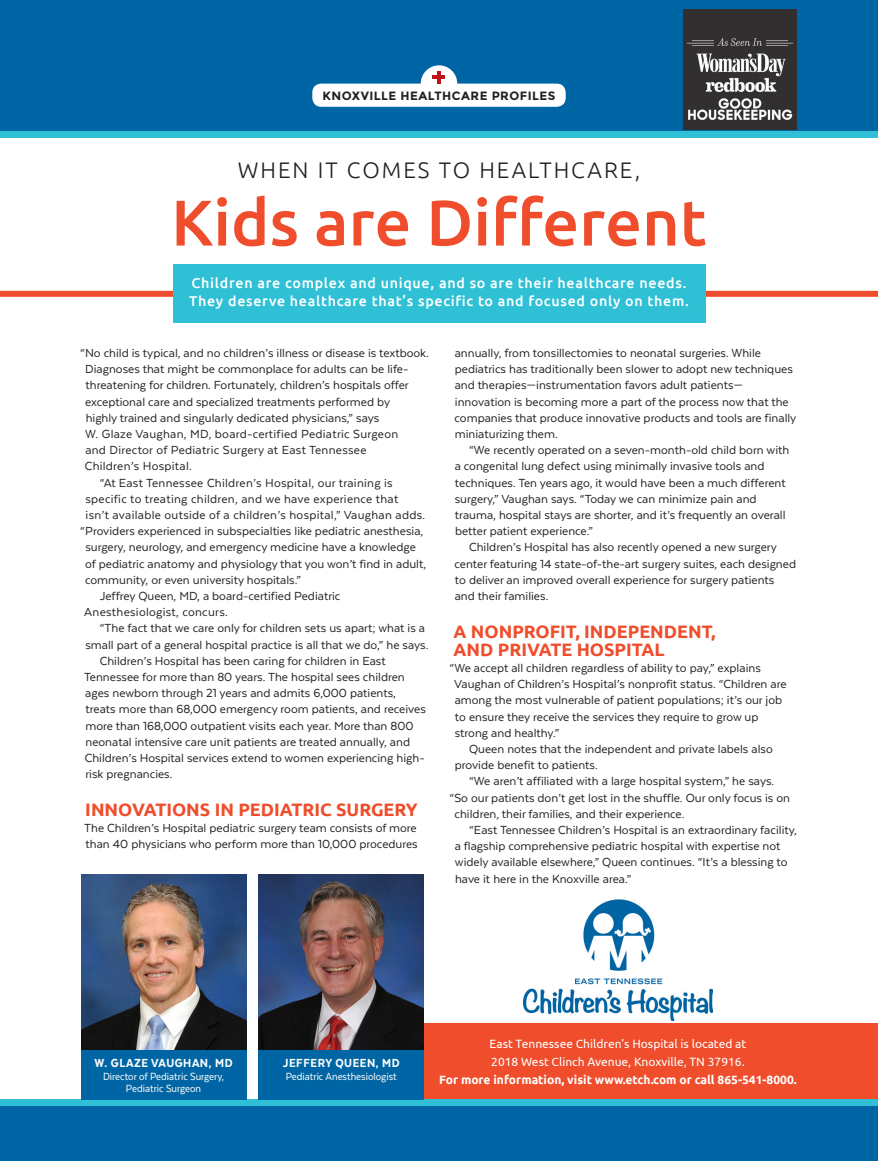
<style>
.page{position:relative;width:878px;height:1161px;background:#fff}
.page>*{position:absolute;margin:0;border:0;box-sizing:border-box;transform-origin:0 0}
.t1{font:500 64.5px "Ubuntu";color:#ef4d2b}
.t2{font:300 22.5px "Ubuntu";letter-spacing:.09em;color:#231f20}
.t3{font:700 18px/18px "Ubuntu";color:#ef4d2b}
.t4{font:500 14.25px/18px "Ubuntu";letter-spacing:.05em;color:#fff}
.t5{font:13.5px/16.2px "Texta";color:#231f20}
.t6{font:13.5px "Texta";letter-spacing:.02em;color:#231f20}
.t7{font:800 13.5px "Texta Narrow";letter-spacing:.04em;color:#fff}
.t8{font:12px/18px "Ubuntu";color:#fff}
.t9{font:12px/12px "Texta Narrow";color:#fff;text-align:center}
.t10{font:700 12px "Ubuntu";color:#fff}
.t11{font:700 12px "Montserrat";letter-spacing:.04em;color:#231f20}
</style>
<div class="page">
<div style="left:331px;top:1023px;width:547px;height:80px;background:#ef4d2b"></div>
<div style="left:0;top:291px;width:878px;height:6px;background:#ef4d2b"></div>
<div style="left:173px;top:265px;width:532px;height:58px;background:#2fc0d6"></div>
<div style="left:0;top:0;width:878px;height:131px;background:#0065a4"></div>
<div style="left:312px;top:84px;width:253px;height:23px;background:#fff;border-radius:9px"></div>
<div style="left:420px;top:65px;width:37px;height:37px;background:#fff;border-radius:50%"></div>
<hr style="left:437px;top:71px;width:4px;height:13px;background:#c01119">
<hr style="left:432px;top:75px;width:13px;height:4px;background:#c01119">
<div style="left:0;top:131px;width:878px;height:7px;background:#2fc0d6"></div>
<img style="left:523px;top:899px;width:189px;height:121px">
<img style="left:81px;top:875px;width:165px;height:175px">
<img style="left:259px;top:875px;width:165px;height:175px">
<div style="left:0;top:1106px;width:878px;height:55px;background:#0065a4"></div>
<div style="left:0;top:1100px;width:878px;height:6px;background:#2fc0d6"></div>
<div style="left:81px;top:1050px;width:165px;height:50px;background:#0065a4"></div>
<div style="left:259px;top:1050px;width:165px;height:50px;background:#0065a4"></div>
<img style="left:683px;top:10px;width:113px;height:119px">
<p class="t11" style="left:322px;top:89px;width:234px">KNOXVILLE HEALTHCARE PROFILES</p>
<h2 class="t2" style="left:238px;top:156px;width:404px">WHEN IT COMES TO HEALTHCARE,</h2>
<h1 class="t1" style="left:171px;top:182px;width:537px">Kids are Different</h1>
<p class="t4" style="left:189px;top:274px;width:501px">Children are complex and unique, and so are their healthcare needs.<br>They deserve healthcare that’s specific to and focused only on them.</p>
<p class="t5" style="left:80px;top:345px;width:350px">“No child is typical, and no children’s illness or disease is textbook.</p>
<p class="t5" style="left:85px;top:361px;width:325px">Diagnoses that might be commonplace for adults can be life-</p>
<p class="t5" style="left:86px;top:377px;width:325px">threatening for children. Fortunately, children’s hospitals offer</p>
<p class="t5" style="left:85px;top:393px;width:306px">exceptional care and specialized treatments performed by</p>
<p class="t5" style="left:86px;top:409px;width:295px">highly trained and singularly dedicated physicians,” says</p>
<p class="t6" style="left:85px;top:427px;width:314px">W. Glaze Vaughan, MD, board-certified Pediatric Surgeon</p>
<p class="t6" style="left:85px;top:443px;width:283px">and Director of Pediatric Surgery at East Tennessee</p>
<p class="t6" style="left:85px;top:459px;width:109px">Children’s Hospital.</p>
<p class="t6" style="left:100px;top:476px;width:294px">“At East Tennessee Children’s Hospital, our training is</p>
<p class="t6" style="left:85px;top:492px;width:314px">specific to treating children, and we have experience that</p>
<p class="t6" style="left:86px;top:508px;width:341px">isn’t available outside of a children’s hospital,” Vaughan adds.</p>
<p class="t5" style="left:80px;top:523px;width:344px">“Providers experienced in subspecialties like pediatric anesthesia,</p>
<p class="t5" style="left:85px;top:539px;width:332px">surgery, neurology, and emergency medicine have a knowledge</p>
<p class="t5" style="left:85px;top:555px;width:342px">of pediatric anatomy and physiology that you won’t find in adult,</p>
<p class="t5" style="left:85px;top:571px;width:217px">community, or even university hospitals.”</p>
<p class="t5" style="left:100px;top:588px;width:242px">Jeffrey Queen, MD, a board-certified Pediatric</p>
<p class="t6" style="left:84px;top:605px;width:145px">Anesthesiologist, concurs.</p>
<p class="t5" style="left:100px;top:620px;width:327px">“The fact that we care only for children sets us apart; what is a</p>
<p class="t5" style="left:85px;top:636px;width:344px">small part of a general hospital practice is all that we do,” he says.</p>
<p class="t5" style="left:100px;top:652px;width:287px">Children’s Hospital has been caring for children in East</p>
<p class="t5" style="left:84px;top:669px;width:322px">Tennessee for more than 80 years. The hospital sees children</p>
<p class="t5" style="left:85px;top:685px;width:312px">ages newborn through 21 years and admits 6,000 patients,</p>
<p class="t5" style="left:85px;top:701px;width:342px">treats more than 68,000 emergency room patients, and receives</p>
<p class="t5" style="left:85px;top:717px;width:329px">more than 168,000 outpatient visits each year. More than 800</p>
<p class="t5" style="left:85px;top:733px;width:326px">neonatal intensive care unit patients are treated annually, and</p>
<p class="t5" style="left:85px;top:750px;width:341px">Children’s Hospital services extend to women experiencing high-</p>
<p class="t5" style="left:85px;top:766px;width:89px">risk pregnancies.</p>
<h3 class="t3" style="left:85px;top:800px;width:334px">INNOVATIONS IN PEDIATRIC SURGERY</h3>
<p class="t5" style="left:84px;top:820px;width:335px">The Children’s Hospital pediatric surgery team consists of more than 40 physicians who perform more than 10,000 procedures</p>
<p class="t5" style="left:454px;top:345px;width:343px">annually, from tonsillectomies to neonatal surgeries. While pediatrics has traditionally been slower to adopt new techniques and therapies—instrumentation favors adult patients— innovation is becoming more a part of the process now that the companies that produce innovative products and tools are finally miniaturizing them.</p>
<p class="t5" style="left:454px;top:442px;width:336px;text-indent:14px">“We recently operated on a seven-month-old child born with a congenital lung defect using minimally invasive tools and techniques. Ten years ago, it would have been a much different surgery,” Vaughan says. “Today we can minimize pain and trauma, hospital stays are shorter, and it’s frequently an overall better patient experience.”</p>
<p class="t5" style="left:454px;top:539px;width:343px;text-indent:15px">Children’s Hospital has also recently opened a new surgery center featuring 14 state-of-the-art surgery suites, each designed to deliver an improved overall experience for surgery patients and their families.</p>
<h3 class="t3" style="left:453px;top:622px;width:263px">A NONPROFIT, INDEPENDENT,<br>AND PRIVATE HOSPITAL</h3>
<p class="t5" style="left:454px;top:660px;width:334px;text-indent:-5px">“We accept all children regardless of ability to pay,” explains Vaughan of Children’s Hospital’s nonprofit status. “Children are among the most vulnerable of patient populations; it’s our job to ensure they receive the services they require to grow up strong and healthy.”</p>
<p class="t5" style="left:455px;top:741px;width:319px;text-indent:14px">Queen notes that the independent and private labels also provide benefit to patients.</p>
<p class="t5" style="left:469px;top:773px;width:306px">“We aren’t affiliated with a large hospital system,” he says.</p>
<p class="t5" style="left:449px;top:789px;width:342px">“So our patients don’t get lost in the shuffle. Our only focus is on</p>
<p class="t5" style="left:454px;top:805px;width:231px">children, their families, and their experience.</p>
<p class="t5" style="left:469px;top:822px;width:329px">“East Tennessee Children’s Hospital is an extraordinary facility,</p>
<p class="t5" style="left:454px;top:838px;width:327px">a flagship comprehensive pediatric hospital with expertise not</p>
<p class="t5" style="left:455px;top:854px;width:334px">widely available elsewhere,” Queen continues. “It’s a blessing to</p>
<p class="t5" style="left:455px;top:870px;width:178px">have it here in the Knoxville area.”</p>
<p class="t7" style="left:95px;top:1056px;width:139px">W. GLAZE VAUGHAN, MD</p>
<p class="t9" style="left:103px;top:1071px;width:123px">Director of Pediatric Surgery,<br>Pediatric Surgeon</p>
<p class="t7" style="left:283px;top:1056px;width:118px">JEFFERY QUEEN, MD</p>
<p class="t9" style="left:286px;top:1071px;width:112px">Pediatric Anesthesiologist</p>
<p class="t8" style="left:489px;top:1034px;width:258px">East Tennessee Children’s Hospital is located at<br>2018 West Clinch Avenue, Knoxville, TN 37916.</p>
<p class="t10" style="left:439px;top:1072px;width:359px">For more information, visit www.etch.com or call 865-541-8000.</p>
</div>
